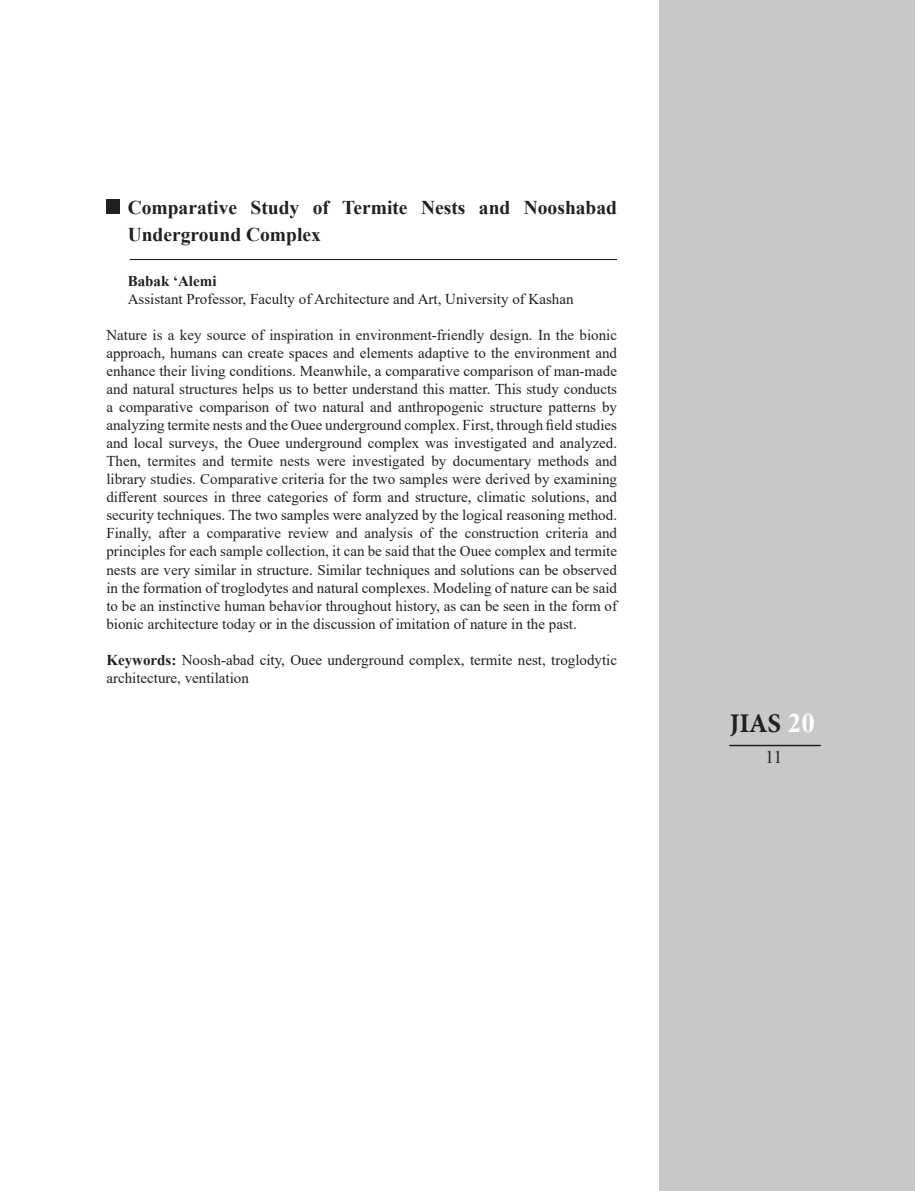
<style>
.page{position:relative;width:915px;height:1191px;background:#fff}
.page>*{position:absolute;margin:0;border:0;box-sizing:border-box;transform-origin:0 0}
.t1{font:700 27px "Minion Pro";color:#231f20}
.t2{font:700 19.5px/27px "Times New Roman";color:#231f20}
.t3{font:18px "Times New Roman";color:#231f20}
.t4{font:15px/18px "Times New Roman";color:#231f20}
.t5{font:700 15px "Times New Roman";color:#231f20}
.s1{font-weight:700}
.s2{font-family:"Times New Roman";color:#fff}
</style>
<div class="page">
<div style="left:659px;top:0;width:255px;height:1191px;background:#c7c8ca"></div>
<hr style="left:729px;top:745px;width:91px;height:1px;background:#231f20">
<div style="left:106px;top:200px;width:14px;height:14px;background:#231f20"></div>
<hr style="left:130px;top:259px;width:487px;height:1px;background:#231f20">
<p class="t2" style="left:128px;top:194px;width:195px">Comparative<br>Underground Complex</p>
<p class="t5" style="left:128px;top:270px;width:90px">Babak ‘Alemi</p>
<p class="t4" style="left:128px;top:290px;width:447px">Assistant Professor, Faculty of Architecture and Art, University of Kashan</p>
<p class="t4" style="left:106px;top:326px;width:512px;text-align:right">Nature is a key source of inspiration in environment-friendly design. In the bionic approach, humans can create spaces and elements adaptive to the environment and enhance their living conditions. Meanwhile a, comparative comparison of man-made and natural structures helps us to better understand this matter. This study conducts a comparative comparison of two natural and anthropogenic structure patterns by analyzing termite nests and the Ouee underground complex. First, through field studies and local surveys, the Ouee underground complex was investigated and analyzed.<br>Then, termites and termite nests were investigated by documentary methods and library studies. Comparative criteria for the two samples were derived by examining different sources in three categories of form and structure, climatic solutions, and security techniques. The two samples were analyzed by the logical reasoning method. and</p>
<p class="t2" style="left:342px;top:194px;width:67px">Termite</p>
<p class="t2" style="left:250px;top:194px;width:50px">Study</p>
<p class="t2" style="left:313px;top:194px;width:18px">of</p>
<p class="t2" style="left:421px;top:194px;width:46px">Nests</p>
<p class="t2" style="left:478px;top:194px;width:33px">and</p>
<p class="t2" style="left:523px;top:194px;width:95px">Nooshabad</p>
<p class="t4" style="left:106px;top:524px;width:512px">Finally,<br>principles for each sample collection it, can be said that the Ouee complex and termite nests are very similar in structure. Similar techniques and solutions can be observed in the formation of troglodytes and natural complexes. Modeling of nature can be said to be an instinctive human behavior throughout history, as can be seen in the form of bionic architecture today or in the discussion of imitation of nature in the past.</p>
<p class="t4" style="left:106px;top:650px;width:512px"><span class="s1">Keywords:</span> Noosh-abad city, Ouee underground complex, termite nest, troglodytic architecture, ventilation</p>
<p class="t4" style="left:207px;top:524px;width:76px">comparative</p>
<p class="t4" style="left:288px;top:524px;width:42px">review</p>
<p class="t4" style="left:336px;top:524px;width:23px">and</p>
<p class="t4" style="left:364px;top:524px;width:50px">analysis</p>
<p class="t4" style="left:439px;top:524px;width:20px">the</p>
<p class="t4" style="left:464px;top:524px;width:76px">construction</p>
<p class="t4" style="left:545px;top:524px;width:44px">criteria</p>
<p class="t4" style="left:159px;top:524px;width:29px">after</p>
<p class="t4" style="left:420px;top:524px;width:14px">of</p>
<p class="t4" style="left:193px;top:524px;width:8px">a</p>
<h1 class="t1" style="left:729px;top:704px;width:87px">JIAS <span class="s2">20</span></h1>
<p class="t3" style="left:764px;top:744px;width:19px">11</p>
</div>
